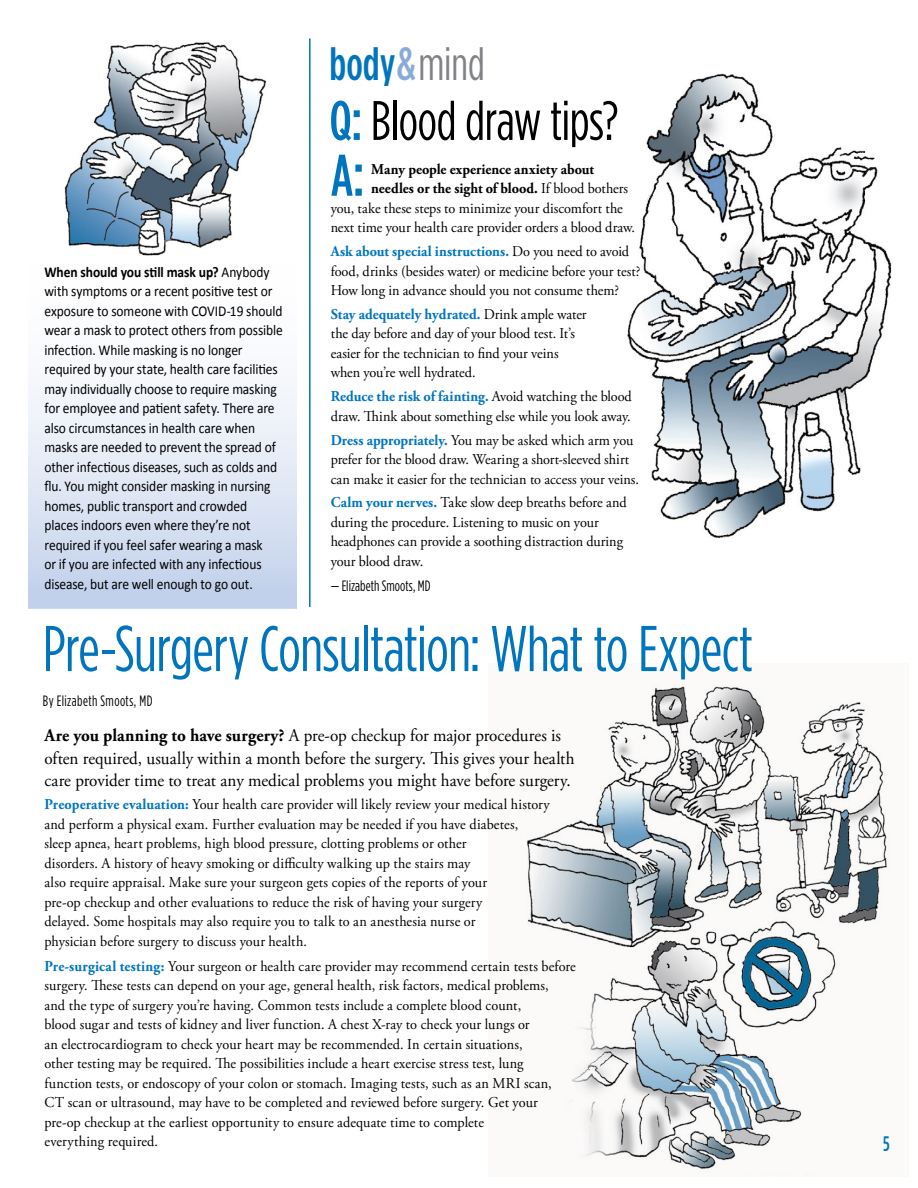
<style>
.page{position:relative;width:918px;height:1188px;background:#fff}
.page>*{position:absolute;margin:0;border:0;box-sizing:border-box;transform-origin:0 0}
.t1{font:64.5px "Gotham Condensed";letter-spacing:-.01em;color:#0075bd;scale:.95 1}
.t2{font:500 58.5px "Gotham Condensed";color:#0075bd;scale:.95 1}
.t3{font:55.5px "Gotham Condensed";letter-spacing:-.01em;color:#000;scale:.95 1}
.t4{font:500 46.5px "Gotham Condensed";color:#0075bd;scale:.95 1}
.t5{font:500 21px "Gotham Condensed";color:#0075bd;scale:.95 1}
.t6{font:18px/22.5px "Adobe Garamond Pro";letter-spacing:-.005em;color:#000;scale:.95 1}
.t7{font:15px/19.5px "Adobe Garamond Pro";color:#000;scale:.95 1}
.t8{font:15px/19.5px "Calibri";letter-spacing:-.01em;color:#000;scale:.9 1}
.t9{font:700 15px "Adobe Garamond Pro";letter-spacing:-.005em;color:#000;scale:.95 1}
.t10{font:15px "Gotham Condensed";letter-spacing:.02em;color:#000;scale:.95 1}
.s1{color:#8aabda}
.s2{font-weight:400;color:#808285}
.s3{font-weight:500;color:#0075bd}
.s4{font-weight:400}
.s5{font-weight:700;color:#0075bd}
.s6{font-weight:700}
</style>
<div class="page">
<img style="left:627px;top:73px;width:265px;height:466px">
<img style="left:526px;top:684px;width:364px;height:488px">
<hr style="left:309px;top:38px;width:2px;height:569px;background:#0075bd">
<div style="left:28px;top:241px;width:269px;height:368px;background:linear-gradient(to bottom,#fff,#c7d4ed)"></div>
<img style="left:60px;top:42px;width:207px;height:214px">
<h3 class="t4" style="left:330px;top:37px;width:165px">body <span class="s1">&amp;</span><span class="s2">mind</span></h3>
<h3 class="t3" style="left:330px;top:89px;width:306px"><span class="s3">Q:</span> Blood draw tips?</h3>
<h2 class="t2" style="left:331px;top:141px;width:37px">A:</h2>
<p class="t9" style="left:371px;top:160px;width:236px">Many people experience anxiety about</p>
<p class="t9" style="left:371px;top:180px;width:272px">needles or the sight of blood. <span class="s4">If blood bothers</span></p>
<p class="t7" style="left:331px;top:199px;width:309px">you, take these steps to minimize your discomfort the</p>
<p class="t7" style="left:331px;top:218px;width:322px">next time your health care provider orders a blood draw.</p>
<p class="t7" style="left:331px;top:242px;width:328px"><span class="s5">Ask about special instructions.</span> Do you need to avoid food, drinks (besides water) or medicine before your test?<br>How long in advance should you not consume them?</p>
<p class="t7" style="left:331px;top:305px;width:271px"><span class="s5">Stay adequately hydrated.</span> Drink ample water the day before and day of your blood test. It’s easier for the technician to find your veins when you’re well hydrated.</p>
<p class="t7" style="left:331px;top:387px;width:319px"><span class="s5">Reduce the risk of fainting.</span> Avoid watching the blood draw. Think about something else while you look away.</p>
<p class="t7" style="left:331px;top:431px;width:326px"><span class="s5">Dress appropriately.</span> You may be asked which arm you prefer for the blood draw. Wearing a short-sleeved shirt can make it easier for the technician to access your veins.</p>
<p class="t7" style="left:331px;top:493px;width:313px"><span class="s5">Calm your nerves.</span> Take slow deep breaths before and during the procedure. Listening to music on your headphones can provide a soothing distraction during your blood draw.</p>
<p class="t10" style="left:331px;top:577px;width:107px">— Elizabeth Smoots, MD</p>
<p class="t8" style="left:44px;top:261px;width:266px"><span class="s6">When should you still mask up?</span> Anybody with symptoms or a recent positive test or exposure to someone with COVID-19 should wear a mask to protect others from possible infection. While masking is no longer required by your state, health care facilities may individually choose to require masking for employee and patient safety. There are also circumstances in health care when masks are needed to prevent the spread of other infectious diseases, such as colds and flu. You might consider masking in nursing homes, public transport and crowded places indoors even where they’re not required if you feel safer wearing a mask<br>or if you are infected with any infectious disease, but are well enough to go out.</p>
<h1 class="t1" style="left:43px;top:612px;width:749px">Pre-Surgery Consultation: What to Expect</h1>
<p class="t10" style="left:43px;top:692px;width:117px">By Elizabeth Smoots, MD</p>
<p class="t6" style="left:44px;top:725px;width:560px"><span class="s6">Are you planning to have surgery?</span> A pre-op checkup for major procedures is often required, usually within a month before the surgery. This gives your health care provider time to treat any medical problems you might have before surgery.</p>
<p class="t7" style="left:44px;top:795px;width:533px"><span class="s5">Preoperative evaluation:</span> Your health care provider will likely review your medical history and perform a physical exam. Further evaluation may be needed if you have diabetes,<br>sleep apnea, heart problems, high blood pressure, clotting problems or other<br>disorders. A history of heavy smoking or difficulty walking up the stairs may<br>also require appraisal. Make sure your surgeon gets copies of the reports of your<br>pre-op checkup and other evaluations to reduce the risk of having your surgery<br>delayed. Some hospitals may also require you to talk to an anesthesia nurse or<br>physician before surgery to discuss your health.</p>
<p class="t7" style="left:44px;top:957px;width:561px"><span class="s5">Pre-surgical testing:</span> Your surgeon or health care provider may recommend certain tests before surgery. These tests can depend on your age, general health, risk factors, medical problems,<br>and the type of surgery you’re having. Common tests include a complete blood count,<br>blood sugar and tests of kidney and liver function. A chest X-ray to check your lungs or<br>an electrocardiogram to check your heart may be recommended. In certain situations,<br>other testing may be required. The possibilities include a heart exercise stress test, lung<br>function tests, or endoscopy of your colon or stomach. Imaging tests, such as an MRI scan,<br>CT scan or ultrasound, may have to be completed and reviewed before surgery. Get your pre-op checkup at the earliest opportunity to ensure adequate time to complete<br>everything required.</p>
<h3 class="t5" style="left:883px;top:1131px;width:8px">5</h3>
</div>
